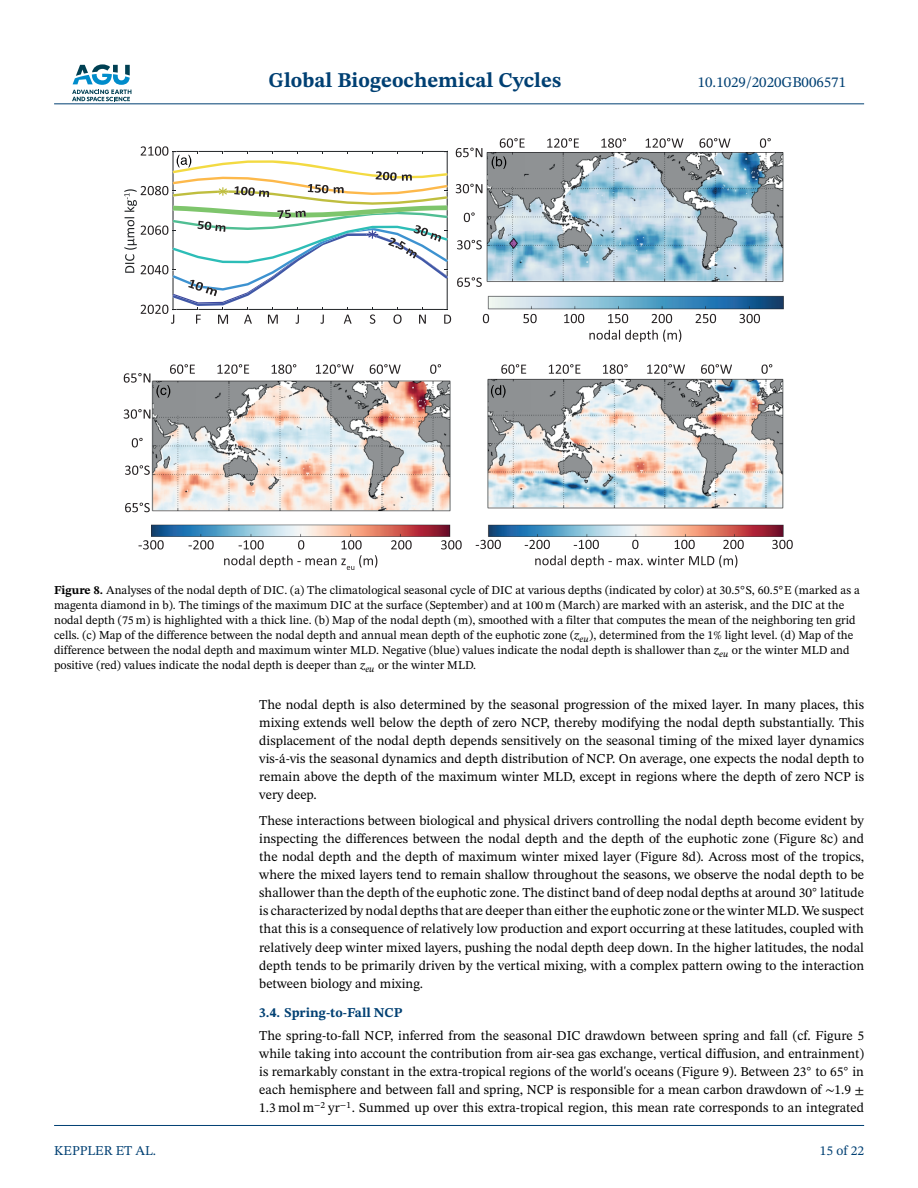
<style>
.page{position:relative;width:918px;height:1188px;background:#fff}
.page>*{position:absolute;margin:0;border:0;box-sizing:border-box;transform-origin:0 0}
.t1{font:700 21px "STIX Two Text";color:#004073}
.t2{font:15px "STIX Two Text";color:#004073}
.t3{font:13.5px/18.1px "STIX Two Text";color:#000;text-align:justify}
.t4{font:700 13.5px "STIX Two Text";color:#004073}
.t5{font:13.5px "STIX Two Text";color:#004073}
.t6{font:12px/15px "STIX Two Text";color:#000}
.s1{font-weight:700}
.s2{font-style:italic}
.s3{font-family:"STIX Math"}
</style>
<div class="page">
<svg style="left:72px;top:64px;width:59px;height:37px"></svg>
<hr style="left:54px;top:103px;width:810px;height:1px;background:#004073">
<img style="left:151px;top:152px;width:633px;height:385px">
<svg style="left:652px;top:314px;width:20px;height:9px"></svg>
<svg style="left:608px;top:314px;width:20px;height:9px"></svg>
<svg style="left:564px;top:314px;width:20px;height:9px"></svg>
<svg style="left:696px;top:314px;width:20px;height:9px"></svg>
<svg style="left:739px;top:314px;width:21px;height:9px"></svg>
<svg style="left:589px;top:330px;width:92px;height:12px"></svg>
<svg style="left:547px;top:138px;width:32px;height:10px"></svg>
<svg style="left:601px;top:138px;width:25px;height:10px"></svg>
<svg style="left:646px;top:138px;width:37px;height:10px"></svg>
<svg style="left:699px;top:138px;width:31px;height:10px"></svg>
<svg style="left:760px;top:138px;width:11px;height:10px"></svg>
<svg style="left:124px;top:373px;width:26px;height:10px"></svg>
<svg style="left:125px;top:503px;width:25px;height:9px"></svg>
<svg style="left:125px;top:465px;width:25px;height:10px"></svg>
<svg style="left:132px;top:438px;width:11px;height:9px"></svg>
<svg style="left:124px;top:409px;width:26px;height:10px"></svg>
<svg style="left:170px;top:364px;width:25px;height:10px"></svg>
<svg style="left:217px;top:364px;width:32px;height:10px"></svg>
<svg style="left:272px;top:364px;width:24px;height:10px"></svg>
<svg style="left:316px;top:364px;width:38px;height:10px"></svg>
<svg style="left:370px;top:364px;width:31px;height:10px"></svg>
<svg style="left:430px;top:364px;width:11px;height:10px"></svg>
<svg style="left:501px;top:364px;width:25px;height:10px"></svg>
<svg style="left:549px;top:364px;width:32px;height:10px"></svg>
<svg style="left:603px;top:364px;width:25px;height:10px"></svg>
<svg style="left:647px;top:364px;width:38px;height:10px"></svg>
<svg style="left:701px;top:364px;width:31px;height:10px"></svg>
<svg style="left:761px;top:364px;width:11px;height:10px"></svg>
<svg style="left:535px;top:555px;width:202px;height:13px"></svg>
<svg style="left:476px;top:540px;width:25px;height:9px"></svg>
<svg style="left:675px;top:540px;width:20px;height:9px"></svg>
<svg style="left:632px;top:540px;width:6px;height:9px"></svg>
<svg style="left:574px;top:540px;width:25px;height:9px"></svg>
<svg style="left:723px;top:540px;width:21px;height:9px"></svg>
<svg style="left:525px;top:540px;width:25px;height:9px"></svg>
<svg style="left:772px;top:540px;width:21px;height:9px"></svg>
<svg style="left:138px;top:540px;width:26px;height:10px"></svg>
<svg style="left:224px;top:540px;width:153px;height:30px"></svg>
<svg style="left:391px;top:540px;width:21px;height:10px"></svg>
<svg style="left:188px;top:540px;width:26px;height:10px"></svg>
<svg style="left:441px;top:540px;width:21px;height:10px"></svg>
<svg style="left:124px;top:138px;width:413px;height:186px"></svg>
<svg style="left:156px;top:385px;width:14px;height:13px"></svg>
<svg style="left:491px;top:385px;width:15px;height:13px"></svg>
<hr style="left:54px;top:1125px;width:810px;height:1px;background:#004073">
<h1 class="t1" style="left:269px;top:72px;width:294px">Global Biogeochemical Cycles</h1>
<p class="t2" style="left:698px;top:77px;width:150px">10.1029/2020GB006571</p>
<p class="t6" style="left:54px;top:584px;width:807px"><span class="s1">Figure 8.</span> Analyses of the nodal depth of DIC. (a) The climatological seasonal cycle of DIC at various depths (indicated by color) at 30.5<sup>◦</sup>S, 60.5<sup>◦</sup>E (marked as a magenta diamond in b). The timings of the maximum DIC at the surface (September) and at 100 m (March) are marked with an asterisk, and the DIC at the nodal depth (75 m) is highlighted with a thick line. (b) Map of the nodal depth (m), smoothed with a filter that computes the mean of the neighboring ten grid cells. (c) Map of the difference between the nodal depth and annual mean depth of the euphotic zone (<span class="s2">z</span><sub>eu</sub>), determined from the 1% light level. (d) Map of the difference between the nodal depth and maximum winter MLD. Negative (blue) values indicate the nodal depth is shallower than <span class="s2">z</span><sub>eu</sub> or the winter MLD and positive (red) values indicate the nodal depth is deeper than <span class="s2">z</span><sub>eu</sub> or the winter MLD.</p>
<p class="t3" style="left:259px;top:696px;width:606px">The nodal depth is also determined by the seasonal progression of the mixed layer. In many places, this mixing extends well below the depth of zero NCP, thereby modifying the nodal depth substantially. This displacement of the nodal depth depends sensitively on the seasonal timing of the mixed layer dynamics vis-á-vis the seasonal dynamics and depth distribution of NCP. On average, one expects the nodal depth to remain above the depth of the maximum winter MLD, except in regions where the depth of zero NCP is very deep.</p>
<p class="t3" style="left:259px;top:812px;width:606px">These interactions between biological and physical drivers controlling the nodal depth become evident by inspecting the differences between the nodal depth and the depth of the euphotic zone (Figure 8c) and the nodal depth and the depth of maximum winter mixed layer (Figure 8d). Across most of the tropics, where the mixed layers tend to remain shallow throughout the seasons, we observe the nodal depth to be shallower than the depth of the euphotic zone. The distinct band of deep nodal depths at around 30<sup>◦</sup> latitude is characterized by nodal depths that are deeper than either the euphotic zone or the winter MLD. We suspect that this is a consequence of relatively low production and export occurring at these latitudes, coupled with relatively deep winter mixed layers, pushing the nodal depth deep down. In the higher latitudes, the nodal depth tends to be primarily driven by the vertical mixing, with a complex pattern owing to the interaction between biology and mixing.</p>
<p class="t4" style="left:259px;top:1007px;width:145px">3.4. Spring-to-Fall NCP</p>
<p class="t3" style="left:259px;top:1028px;width:606px">The spring-to-fall NCP, inferred from the seasonal DIC drawdown between spring and fall (cf. Figure 5 while taking into account the contribution from air-sea gas exchange, vertical diffusion, and entrainment) is remarkably constant in the extra-tropical regions of the world's oceans (Figure 9). Between 23<sup>◦</sup> to 65<sup>◦</sup> in each hemisphere and between fall and spring, NCP is responsible for a mean carbon drawdown of <span class="s3">∼</span>1.9 <span class="s3">± </span>1.3 mol m<sup>−</sup><sup>2</sup> yr<sup>−</sup><sup>1</sup>. Summed up over this extra-tropical region, this mean rate corresponds to an integrated</p>
<p class="t5" style="left:54px;top:1145px;width:104px">KEPPLER ET AL.</p>
<p class="t5" style="left:820px;top:1145px;width:46px">15 of 22</p>
</div>
